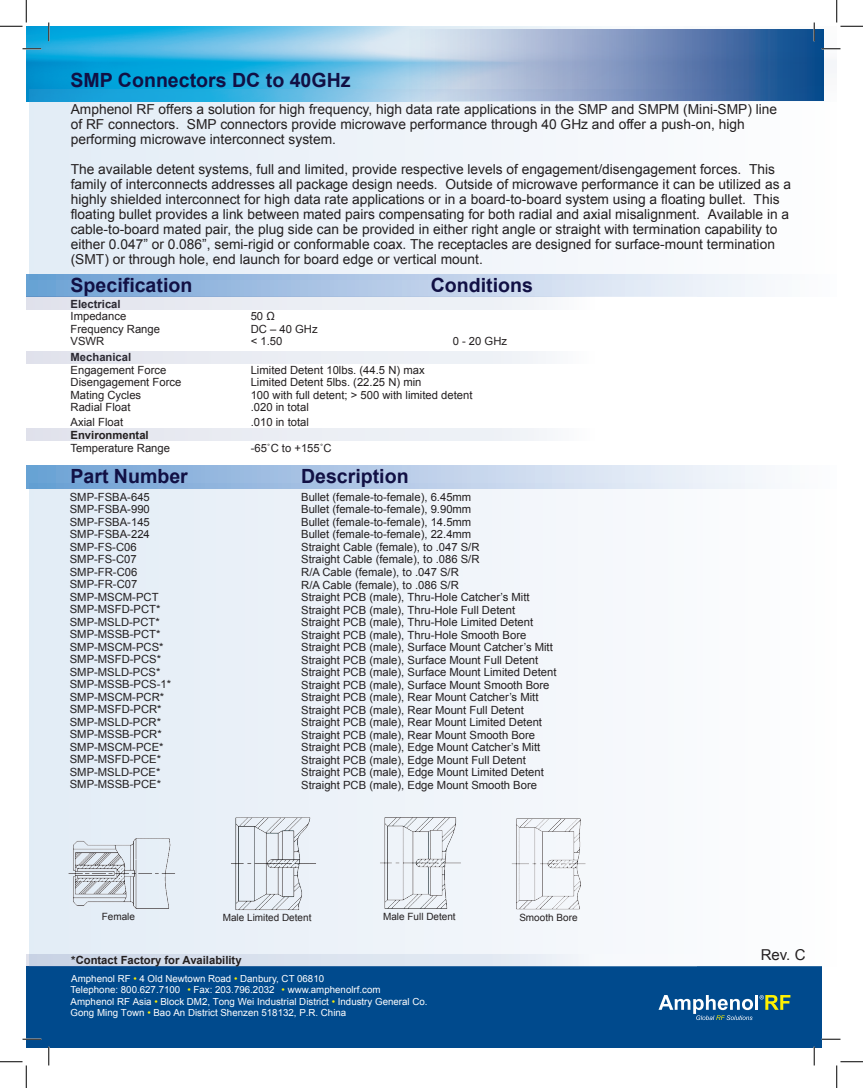
<style>
.page{position:relative;width:863px;height:1088px;background:#fff}
.page>*{position:absolute;margin:0;border:0;box-sizing:border-box;transform-origin:0 0}
.t1{font:700 19.5px "Arial";color:#111044}
.t2{font:15px "Arial";color:#231f20}
.t3{font:13.75px/15px "Arial";color:#231f20}
.t4{font:11.25px/12.5px "Arial";color:#231f20}
.t5{font:700 11.25px "Arial";color:#231f20}
.t6{font:10px "Arial";color:#231f20}
.t7{font:9.75px/11.4px "Arial";color:#fff}
.s1{color:#fff101}
</style>
<div class="page">
<div style="left:26px;top:966px;width:796px;height:81px;background:#004a8d"></div>
<img style="left:26px;top:26px;width:810px;height:76px">
<svg style="left:30px;top:89px;width:806px;height:185px"></svg>
<div style="left:30px;top:483px;width:806px;height:483px;background:linear-gradient(to right,#e2ecf6,#fdfdfe)"></div>
<div style="left:26px;top:466px;width:810px;height:22px;background:linear-gradient(to right,#70a1d4,#fff)"></div>
<div style="left:26px;top:274px;width:810px;height:23px;background:linear-gradient(to right,#70a1d4,#fff)"></div>
<svg style="left:26px;top:297px;width:521px;height:13px;background:#e9ecf2"></svg>
<svg style="left:26px;top:351px;width:520px;height:12px;background:#e9ecf2"></svg>
<svg style="left:26px;top:954px;width:670px;height:12px"></svg>
<svg style="left:26px;top:429px;width:521px;height:12px;background:#e9ecf2"></svg>
<img style="left:59px;top:831px;width:127px;height:87px">
<img style="left:372px;top:813px;width:97px;height:100px">
<img style="left:218px;top:812px;width:109px;height:104px">
<img style="left:508px;top:816px;width:93px;height:98px">
<svg style="left:392px;top:29px;width:431px;height:72px;background:#7d99c1"></svg>
<hr style="left:755px;top:995px;width:3px;height:14px;background:#fff">
<svg style="left:759px;top:995px;width:31px;height:14px"></svg>
<svg style="left:658px;top:995px;width:95px;height:25px"></svg>
<svg style="left:22px;top:48px;width:19px;height:2px"></svg>
<svg style="left:821px;top:48px;width:19px;height:2px"></svg>
<svg style="left:22px;top:1038px;width:19px;height:2px"></svg>
<svg style="left:821px;top:1038px;width:19px;height:2px"></svg>
<svg style="left:48px;top:22px;width:2px;height:19px"></svg>
<svg style="left:48px;top:1046px;width:2px;height:19px"></svg>
<svg style="left:813px;top:22px;width:2px;height:19px"></svg>
<svg style="left:813px;top:1046px;width:2px;height:19px"></svg>
<svg style="left:0;top:0;width:27px;height:27px"></svg>
<svg style="left:0;top:1061px;width:27px;height:27px"></svg>
<svg style="left:836px;top:0;width:26px;height:27px"></svg>
<svg style="left:836px;top:1061px;width:26px;height:27px"></svg>
<h1 class="t1" style="left:70px;top:68px;width:282px">SMP Connectors DC to 40GHz</h1>
<p class="t3" style="left:71px;top:102px;width:708px">Amphenol RF offers a solution for high frequency, high data rate applications in the SMP and SMPM (Mini-SMP) line of RF connectors. SMP connectors provide microwave performance through 40 GHz and offer a push-on, high performing microwave interconnect system.</p>
<p class="t3" style="left:71px;top:162px;width:721px">The available detent systems, full and limited, provide respective levels of engagement/disengagement forces. This family of interconnects addresses all package design needs. Outside of microwave performance it can be utilized as a highly shielded interconnect for high data rate applications or in a board-to-board system using a floating bullet. This floating bullet provides a link between mated pairs compensating for both radial and axial misalignment. Available in a cable-to-board mated pair, the plug side can be provided in either right angle or straight with termination capability to either 0.047” or 0.086”, semi-rigid or conformable coax. The receptacles are designed for surface-mount termination (SMT) or through hole, end launch for board edge or vertical mount.</p>
<h1 class="t1" style="left:71px;top:272px;width:123px">Specification</h1>
<h1 class="t1" style="left:431px;top:272px;width:104px">Conditions</h1>
<p class="t5" style="left:71px;top:296px;width:52px">Electrical</p>
<p class="t4" style="left:71px;top:310px;width:57px">Impedance</p>
<p class="t4" style="left:251px;top:310px;width:26px">50 Ω</p>
<p class="t4" style="left:71px;top:323px;width:91px">Frequency Range</p>
<p class="t4" style="left:251px;top:323px;width:68px">DC – 40 GHz</p>
<p class="t4" style="left:71px;top:335px;width:35px">VSWR</p>
<p class="t4" style="left:251px;top:335px;width:33px">&lt; 1.50</p>
<p class="t4" style="left:452px;top:335px;width:56px">0 - 20 GHz</p>
<p class="t5" style="left:71px;top:350px;width:62px">Mechanical</p>
<p class="t4" style="left:71px;top:363px;width:97px">Engagement Force</p>
<p class="t4" style="left:251px;top:363px;width:175px">Limited Detent 10lbs. (44.5 N) max</p>
<p class="t4" style="left:71px;top:376px;width:112px">Disengagement Force</p>
<p class="t4" style="left:251px;top:376px;width:172px">Limited Detent 5lbs. (22.25 N) min</p>
<p class="t4" style="left:71px;top:388px;width:72px">Mating Cycles</p>
<p class="t4" style="left:251px;top:388px;width:223px">100 with full detent; &gt; 500 with limited detent</p>
<p class="t4" style="left:71px;top:401px;width:62px">Radial Float</p>
<p class="t4" style="left:251px;top:401px;width:60px">.020 in total</p>
<p class="t4" style="left:71px;top:416px;width:54px">Axial Float</p>
<p class="t4" style="left:251px;top:416px;width:60px">.010 in total</p>
<p class="t5" style="left:71px;top:428px;width:80px">Environmental</p>
<p class="t4" style="left:71px;top:442px;width:101px">Temperature Range</p>
<p class="t4" style="left:251px;top:442px;width:82px">-65˚C to +155˚C</p>
<h1 class="t1" style="left:70px;top:463px;width:119px">Part Number</h1>
<h1 class="t1" style="left:301px;top:463px;width:109px">Description</h1>
<p class="t4" style="left:70px;top:491px;width:103px">SMP-FSBA-645<br>SMP-FSBA-990<br>SMP-FSBA-145<br>SMP-FSBA-224<br>SMP-FS-C06<br>SMP-FS-C07<br>SMP-FR-C06<br>SMP-FR-C07<br>SMP-MSCM-PCT<br>SMP-MSFD-PCT*<br>SMP-MSLD-PCT*<br>SMP-MSSB-PCT*<br>SMP-MSCM-PCS*<br>SMP-MSFD-PCS*<br>SMP-MSLD-PCS*<br>SMP-MSSB-PCS-1*<br>SMP-MSCM-PCR*<br>SMP-MSFD-PCR*<br>SMP-MSLD-PCR*<br>SMP-MSSB-PCR*<br>SMP-MSCM-PCE*<br>SMP-MSFD-PCE*<br>SMP-MSLD-PCE*<br>SMP-MSSB-PCE*</p>
<p class="t4" style="left:301px;top:491px;width:257px">Bullet (female-to-female), 6.45mm<br>Bullet (female-to-female), 9.90mm<br>Bullet (female-to-female), 14.5mm<br>Bullet (female-to-female), 22.4mm<br>Straight Cable (female), to .047 S/R<br>Straight Cable (female), to .086 S/R<br>R/A Cable (female), to .047 S/R<br>R/A Cable (female), to .086 S/R<br>Straight PCB (male), Thru-Hole Catcher’s Mitt Straight PCB (male), Thru-Hole Full Detent Straight PCB (male), Thru-Hole Limited Detent Straight PCB (male), Thru-Hole Smooth Bore Straight PCB (male), Surface Mount Catcher’s Mitt Straight PCB (male), Surface Mount Full Detent Straight PCB (male), Surface Mount Limited Detent Straight PCB (male), Surface Mount Smooth Bore Straight PCB (male), Rear Mount Catcher’s Mitt Straight PCB (male), Rear Mount Full Detent Straight PCB (male), Rear Mount Limited Detent Straight PCB (male), Rear Mount Smooth Bore Straight PCB (male), Edge Mount Catcher’s Mitt Straight PCB (male), Edge Mount Full Detent Straight PCB (male), Edge Mount Limited Detent Straight PCB (male), Edge Mount Smooth Bore</p>
<p class="t6" style="left:102px;top:909px;width:35px">Female</p>
<p class="t6" style="left:223px;top:910px;width:90px">Male Limited Detent</p>
<p class="t6" style="left:383px;top:909px;width:74px">Male Full Detent</p>
<p class="t6" style="left:519px;top:910px;width:60px">Smooth Bore</p>
<p class="t5" style="left:71px;top:952px;width:172px">*Contact Factory for Availability</p>
<p class="t7" style="left:71px;top:973px;width:358px">Amphenol RF <span class="s1">•</span> 4 Old Newtown Road <span class="s1">•</span> Danbury, CT 06810<br>Telephone: 800.627.7100<br>Amphenol RF Asia <span class="s1">•</span> Block DM2, Tong Wei Industrial District <span class="s1">•</span> Industry General Co.<br>Gong Ming Town <span class="s1">•</span> Bao An District Shenzen 518132, P.R. China</p>
<p class="t7" style="left:187px;top:983px;width:195px"><span class="s1">•</span> Fax: 203.796.2032 <span class="s1">•</span> www.amphenolrf.com</p>
<h2 class="t2" style="left:760px;top:944px;width:46px">Rev. C</h2>
</div>
